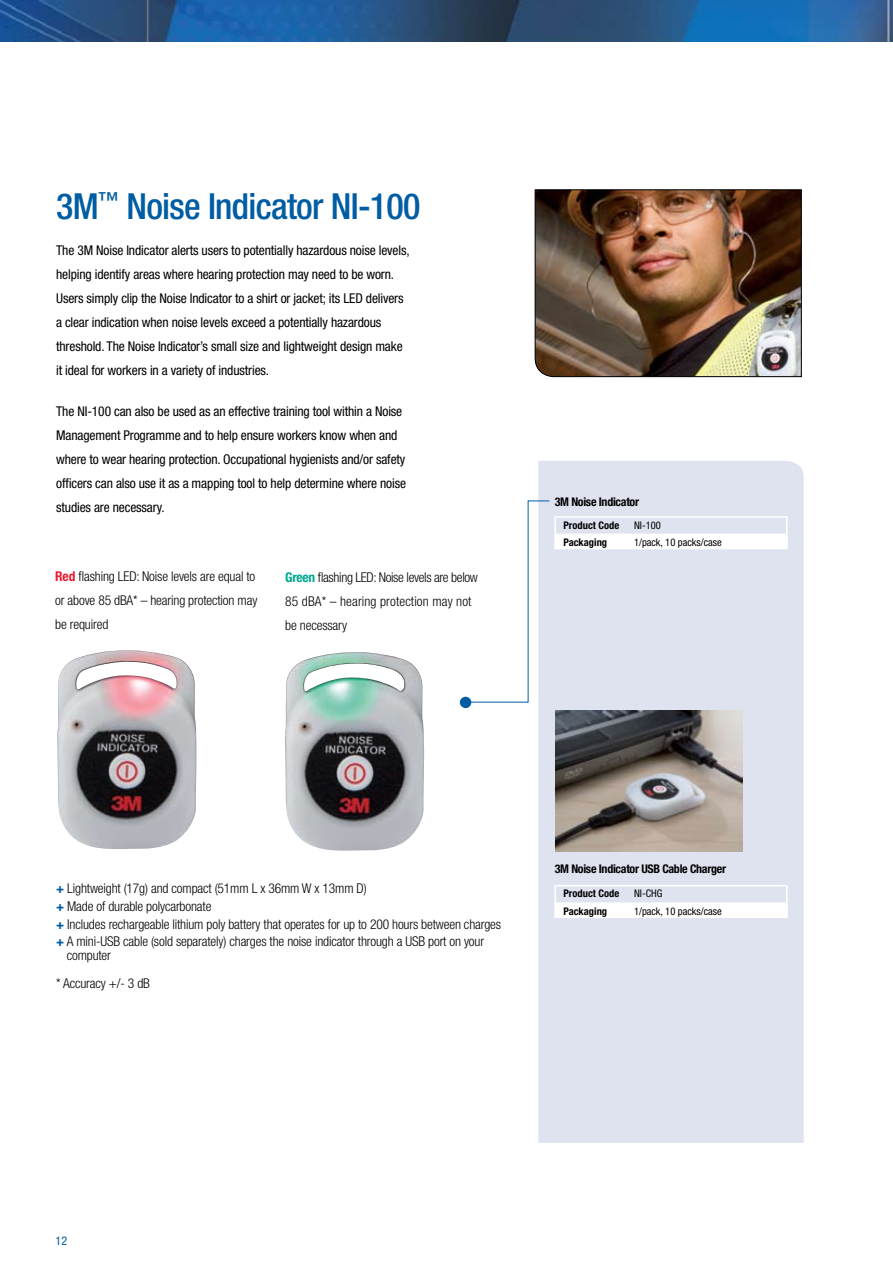
<style>
.page{position:relative;width:893px;height:1263px;background:#fff}
.page>*{position:absolute;margin:0;border:0;box-sizing:border-box;transform-origin:0 0}
.t1{font:500 condensed 36px "Helvetica Neue";letter-spacing:-.02em;color:#005da3}
.t2{font:condensed 13.5px/24px "Helvetica Neue";letter-spacing:-.01em;color:#000}
.t3{font:300 condensed 13.5px/24px "Helvetica Neue";letter-spacing:-.01em;color:#000}
.t4{font:700 condensed 12px "Helvetica Neue";letter-spacing:-.025em;color:#000}
.t5{font:condensed 12px "Helvetica Neue";color:#005da3}
.t6{font:condensed 10.5px "Helvetica Neue";color:#000}
.t7{font:700 condensed 10.5px "Helvetica Neue";color:#000}
.s1{font-weight:700;color:#ed1b2f}
.s2{font-weight:700;color:#00a890}
.s3{font-weight:700;color:#005da3}
</style>
<div class="page">
<img style="left:0;top:0;width:892px;height:42px">
<div style="left:538px;top:461px;width:266px;height:682px;background:#dfe3f0"></div>
<img style="left:892px;top:0;width:1px;height:42px">
<img style="left:57px;top:650px;width:140px;height:199px">
<img style="left:285px;top:652px;width:139px;height:199px">
<img style="left:556px;top:710px;width:187px;height:141px">
<div style="left:461px;top:697px;width:10px;height:10px;background:#005da3;border-radius:50%"></div>
<div style="left:460px;top:697px;width:11px;height:11px;border:2px solid #005da3;border-radius:50%"></div>
<svg style="left:465px;top:500px;width:85px;height:203px"></svg>
<div style="left:554px;top:516px;width:233px;height:33px;border:2px solid #fff"></div>
<div style="left:554px;top:534px;width:233px;height:15px;background:#fff"></div>
<div style="left:554px;top:885px;width:233px;height:33px;border:2px solid #fff"></div>
<hr style="left:554px;top:902px;width:233px;height:1px;background:#fff">
<div style="left:554px;top:903px;width:233px;height:15px;background:#fff"></div>
<img style="left:535px;top:189px;width:267px;height:188px">
<h1 class="t1" style="left:56px;top:184px;width:366px">3M<sup>™</sup> Noise Indicator NI-100</h1>
<p class="t2" style="left:56px;top:238px;width:355px">The 3M Noise Indicator alerts users to potentially hazardous noise levels, helping identify areas where hearing protection may need to be worn.<br>Users simply clip the Noise Indicator to a shirt or jacket; its LED delivers a clear indication when noise levels exceed a potentially hazardous threshold. The Noise Indicator’s small size and lightweight design make it ideal for workers in a variety of industries.</p>
<p class="t2" style="left:56px;top:399px;width:351px">The NI-100 can also be used as an effective training tool within a Noise Management Programme and to help ensure workers know when and where to wear hearing protection. Occupational hygienists and/or safety officers can also use it as a mapping tool to help determine where noise studies are necessary.</p>
<p class="t3" style="left:55px;top:564px;width:204px"><span class="s1">Red</span> flashing LED: Noise levels are equal to or above 85 dBA* – hearing protection may be required</p>
<p class="t3" style="left:285px;top:565px;width:194px"><span class="s2">Green</span> flashing LED: Noise levels are below<br>85 dBA* – hearing protection may not be necessary</p>
<p class="t4" style="left:555px;top:494px;width:86px">3M Noise Indicator</p>
<p class="t7" style="left:563px;top:518px;width:57px">Product Code</p>
<p class="t6" style="left:634px;top:519px;width:28px">NI-100</p>
<p class="t7" style="left:563px;top:536px;width:45px">Packaging</p>
<p class="t6" style="left:634px;top:536px;width:89px">1/pack, 10 packs/case</p>
<p class="t3" style="left:56px;top:879px;width:446px;line-height:17.7px"><span class="s3">+</span> Lightweight (17g) and compact (51mm L x 36mm W x 13mm D)<br><span class="s3">+</span> Made of durable polycarbonate<br><span class="s3">+</span> Includes rechargeable lithium poly battery that operates for up to 200 hours between charges <span class="s3">+</span> A mini-USB cable (sold separately) charges the noise indicator through a USB port on your</p>
<p class="t3" style="left:56px;top:941px;width:95px;line-height:28.2px;text-indent:11px">computer<br>* Accuracy +/- 3 dB</p>
<p class="t4" style="left:555px;top:861px;width:173px">3M Noise Indicator USB Cable Charger</p>
<p class="t7" style="left:563px;top:887px;width:57px">Product Code</p>
<p class="t6" style="left:634px;top:888px;width:30px">NI-CHG</p>
<p class="t7" style="left:563px;top:904px;width:45px">Packaging</p>
<p class="t6" style="left:634px;top:905px;width:89px">1/pack, 10 packs/case</p>
<p class="t5" style="left:56px;top:1234px;width:13px">12</p>
</div>
